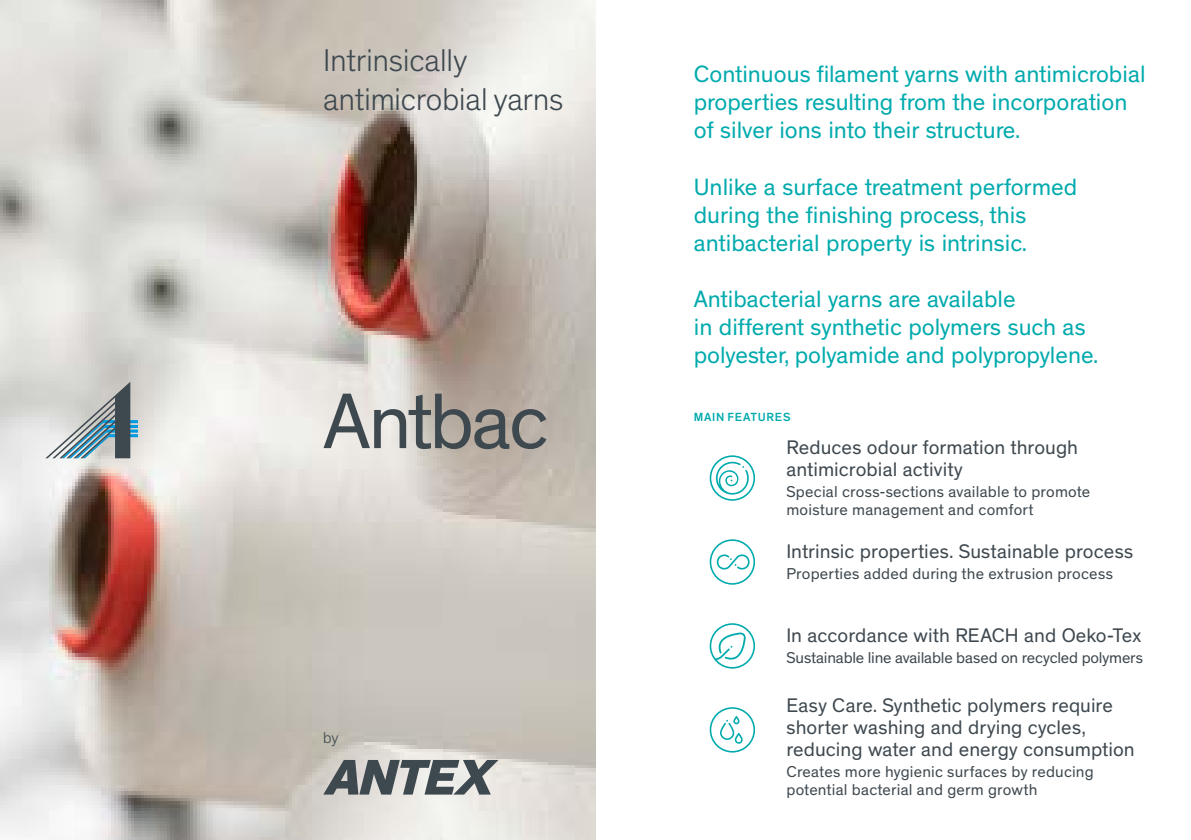
<style>
.page{position:relative;width:1191px;height:840px;background:#fff}
.page>*{position:absolute;margin:0;border:0;box-sizing:border-box;transform-origin:0 0}
.t1{font:80px "Theinhardt";letter-spacing:-.035em;color:#3e484f}
.t2{font:300 32px/38.4px "Theinhardt";color:#3e484f}
.t3{font:24px/28px "Theinhardt";color:#00aaad}
.t4{font:20px/22px "Theinhardt";letter-spacing:.005em;color:#3e484f}
.t5{font:16px/18px "Theinhardt";letter-spacing:.01em;color:#3e484f}
.t6{font:16px "Theinhardt";letter-spacing:-.01em;color:#3e484f}
.t7{font:300 16px "Theinhardt";color:#3e484f}
.t8{font:500 12px "Theinhardt";letter-spacing:.055em;color:#00aaad}
</style>
<div class="page">
<img style="left:0;top:0;width:595px;height:839px">
<svg style="left:45px;top:381px;width:93px;height:77px;background:#a5b1b3"></svg>
<svg style="left:323px;top:759px;width:175px;height:35px;background:#898d8f"></svg>
<svg style="left:709px;top:455px;width:46px;height:45px"></svg>
<svg style="left:709px;top:539px;width:46px;height:45px"></svg>
<svg style="left:709px;top:623px;width:46px;height:45px"></svg>
<svg style="left:709px;top:707px;width:46px;height:45px"></svg>
<h2 class="t2" style="left:323px;top:42px;width:242px">Intrinsically antimicrobial yarns</h2>
<h1 class="t1" style="left:323px;top:374px;width:226px">Antbac</h1>
<p class="t7" style="left:323px;top:727px;width:17px">by</p>
<p class="t3" style="left:694px;top:61px;width:453px">Continuous filament yarns with antimicrobial properties resulting from the incorporation of silver ions into their structure.</p>
<p class="t3" style="left:694px;top:173px;width:385px">Unlike a surface treatment performed during the finishing process, this antibacterial property is intrinsic.</p>
<p class="t3" style="left:694px;top:285px;width:406px">Antibacterial yarns are available<br>in different synthetic polymers such as polyester, polyamide and polypropylene.</p>
<p class="t8" style="left:694px;top:409px;width:98px">MAIN FEATURES</p>
<p class="t4" style="left:786px;top:437px;width:293px">Reduces odour formation through antimicrobial activity</p>
<p class="t5" style="left:786px;top:483px;width:305px">Special cross-sections available to promote moisture management and comfort</p>
<p class="t4" style="left:786px;top:541px;width:348px">Intrinsic properties. Sustainable process</p>
<p class="t5" style="left:786px;top:565px;width:328px">Properties added during the extrusion process</p>
<p class="t4" style="left:786px;top:624px;width:356px">In accordance with REACH and Oeko-Tex</p>
<p class="t6" style="left:786px;top:648px;width:358px">Sustainable line available based on recycled polymers</p>
<p class="t4" style="left:786px;top:694px;width:350px">Easy Care. Synthetic polymers require shorter washing and drying cycles, reducing water and energy consumption</p>
<p class="t5" style="left:786px;top:762px;width:309px">Creates more hygienic surfaces by reducing potential bacterial and germ growth</p>
</div>
